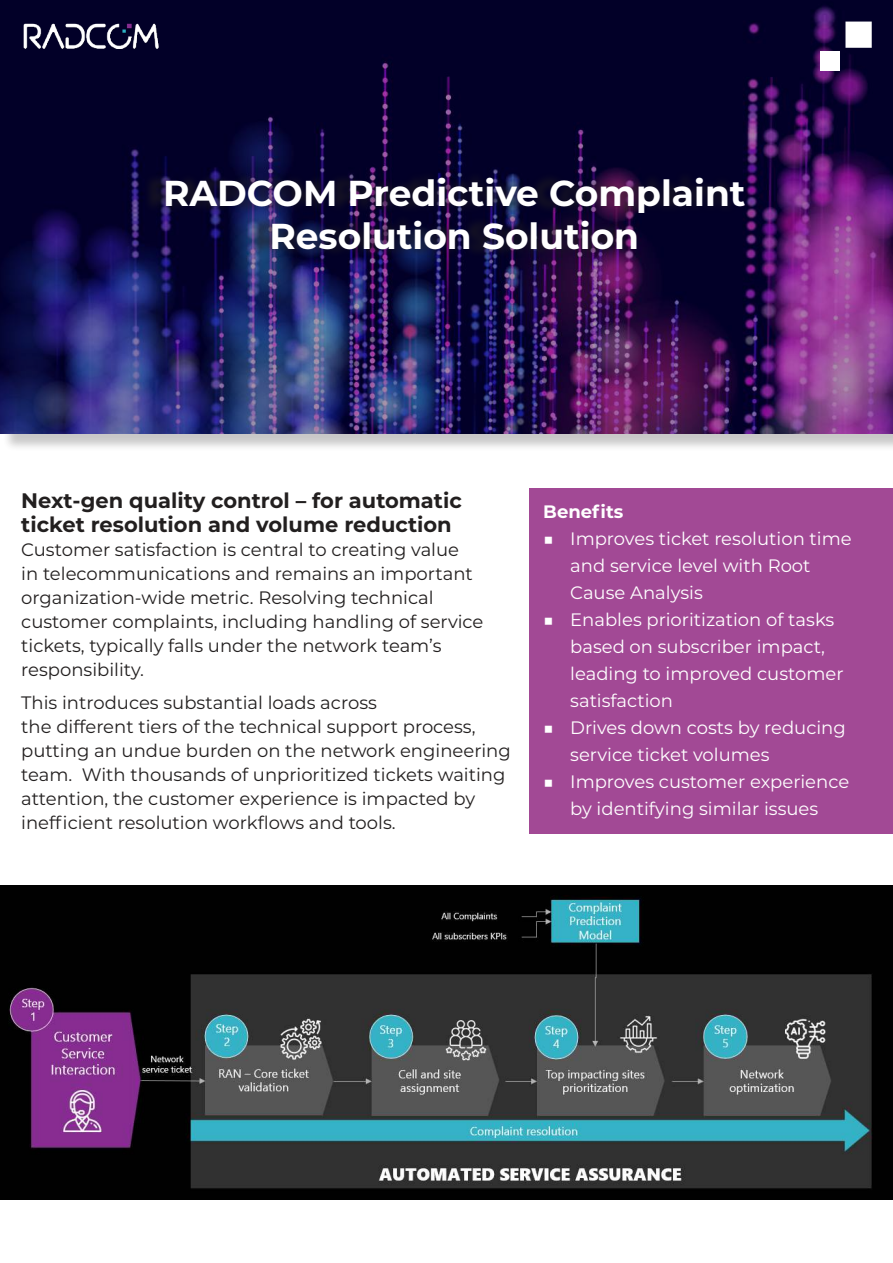
<style>
.page{position:relative;width:893px;height:1263px;background:#fff}
.page>*{position:absolute;margin:0;border:0;box-sizing:border-box;transform-origin:0 0}
.t1{font:700 36px/43.2px "Montserrat";color:#fff;text-align:center}
.t2{font:700 21px/24px "Montserrat";color:#221f1f}
.t3{font:18px/24px "Montserrat";color:#221f1f}
.t4{font:18px/27px "Montserrat";color:#fff}
.t5{font:700 18px "Montserrat";color:#fff}
</style>
<div class="page">
<div style="left:2px;top:2px;width:891px;height:450px;background:#221f1f;opacity:.75"></div>
<img style="left:0;top:0;width:893px;height:433px">
<img style="left:21px;top:22px;width:139px;height:30px">
<div style="left:821px;top:52px;width:19px;height:19px;background:#fff"></div>
<div style="left:845px;top:22px;width:27px;height:26px;background:#fff"></div>
<div style="left:143px;top:170px;width:595px;height:88px;background:#221f1f;opacity:.75"></div>
<div style="left:529px;top:488px;width:364px;height:345px;background:#a24995"></div>
<img style="left:0;top:885px;width:893px;height:314px">
<h1 class="t1" style="left:163px;top:174px;width:584px">RADCOM Predictive Complaint<br>Resolution Solution</h1>
<p class="t2" style="left:21px;top:490px;width:442px">Next-gen quality control – for automatic ticket resolution and volume reduction</p>
<p class="t3" style="left:21px;top:538px;width:464px">Customer satisfaction is central to creating value<br>in telecommunications and remains an important organization-wide metric. Resolving technical customer complaints, including handling of service tickets, typically falls under the network team’s responsibility.</p>
<p class="t3" style="left:21px;top:691px;width:491px">This introduces substantial loads across<br>the different tiers of the technical support process, putting an undue burden on the network engineering team. With thousands of unprioritized tickets waiting attention, the customer experience is impacted by inefficient resolution workflows and tools.</p>
<p class="t5" style="left:543px;top:504px;width:82px">Benefits</p>
<p class="t4" style="left:570px;top:526px;width:283px;text-indent:-27px">■ Improves ticket resolution time and service level with Root<br>Cause Analysis</p>
<p class="t4" style="left:570px;top:607px;width:275px;text-indent:-27px">■ Enables prioritization of tasks based on subscriber impact, leading to improved customer satisfaction</p>
<p class="t4" style="left:570px;top:715px;width:277px;text-indent:-27px">■ Drives down costs by reducing service ticket volumes</p>
<p class="t4" style="left:543px;top:769px;width:307px;text-align:center">■ Improves customer experience by identifying similar issues</p>
</div>
